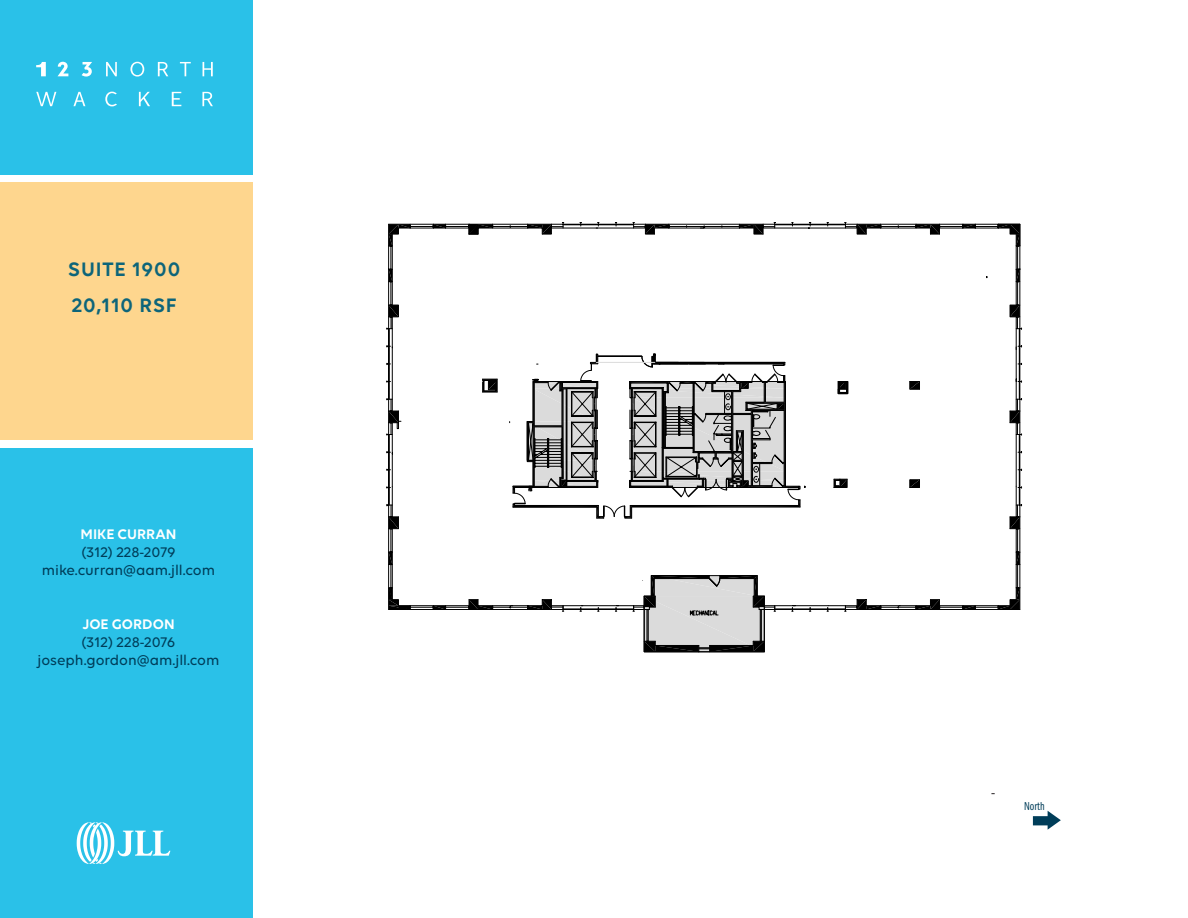
<style>
.page{position:relative;width:1188px;height:918px;background:#fff}
.page>*{position:absolute;margin:0;border:0;box-sizing:border-box;transform-origin:0 0}
.t1{font:600 21px "Volte";letter-spacing:.035em;color:#0d657a}
.t2{font:500 15px/18px "Volte";color:#003d59;text-align:center}
.t3{font:600 15px "Volte";color:#fff}
.t4{font:11.85px "Franklin Gothic URW Com Boo";color:#003d59}
</style>
<div class="page">
<div style="left:0;top:0;width:252px;height:174px;background:#2ac1e8"></div>
<div style="left:0;top:182px;width:252px;height:258px;background:#fed68e"></div>
<div style="left:0;top:448px;width:252px;height:470px;background:#2ac1e8"></div>
<svg style="left:36px;top:92px;width:20px;height:14px"></svg>
<svg style="left:202px;top:92px;width:11px;height:14px"></svg>
<svg style="left:172px;top:92px;width:9px;height:14px"></svg>
<svg style="left:139px;top:92px;width:11px;height:14px"></svg>
<svg style="left:105px;top:92px;width:12px;height:14px"></svg>
<svg style="left:73px;top:92px;width:12px;height:14px"></svg>
<svg style="left:203px;top:62px;width:10px;height:14px"></svg>
<svg style="left:180px;top:62px;width:11px;height:14px"></svg>
<svg style="left:158px;top:62px;width:10px;height:14px"></svg>
<svg style="left:130px;top:62px;width:14px;height:15px"></svg>
<svg style="left:106px;top:62px;width:11px;height:14px"></svg>
<svg style="left:82px;top:62px;width:10px;height:15px"></svg>
<svg style="left:58px;top:62px;width:10px;height:14px"></svg>
<svg style="left:36px;top:62px;width:10px;height:14px"></svg>
<svg style="left:77px;top:822px;width:93px;height:42px"></svg>
<hr style="left:700px;top:228px;width:39px;height:1px;background:#000">
<hr style="left:669px;top:224px;width:70px;height:1px;background:#000">
<hr style="left:669px;top:226px;width:70px;height:1px;background:#000">
<hr style="left:669px;top:228px;width:35px;height:1px;background:#000">
<hr style="left:392px;top:317px;width:1px;height:31px;background:#000">
<hr style="left:389px;top:329px;width:1px;height:70px;background:#000">
<hr style="left:388px;top:329px;width:1px;height:70px;background:#000">
<hr style="left:1016px;top:317px;width:1px;height:33px;background:#000">
<hr style="left:1019px;top:329px;width:1px;height:70px;background:#000">
<hr style="left:1020px;top:329px;width:1px;height:70px;background:#000">
<hr style="left:493px;top:224px;width:35px;height:1px;background:#000">
<hr style="left:493px;top:226px;width:34px;height:1px;background:#000">
<hr style="left:493px;top:228px;width:35px;height:1px;background:#000">
<hr style="left:596px;top:228px;width:49px;height:1px;background:#000">
<hr style="left:563px;top:225px;width:71px;height:1px;background:#000">
<hr style="left:563px;top:224px;width:71px;height:1px;background:#000">
<hr style="left:881px;top:224px;width:35px;height:1px;background:#000">
<hr style="left:881px;top:226px;width:35px;height:1px;background:#000">
<hr style="left:881px;top:228px;width:35px;height:1px;background:#000">
<hr style="left:763px;top:228px;width:46px;height:1px;background:#000">
<hr style="left:775px;top:225px;width:70px;height:1px;background:#000">
<hr style="left:775px;top:224px;width:70px;height:1px;background:#000">
<hr style="left:1016px;top:347px;width:1px;height:35px;background:#000">
<hr style="left:808px;top:228px;width:49px;height:1px;background:#000">
<hr style="left:551px;top:228px;width:47px;height:1px;background:#000">
<hr style="left:392px;top:347px;width:1px;height:64px;background:#000">
<svg style="left:845px;top:222px;width:37px;height:12px"></svg>
<svg style="left:739px;top:222px;width:37px;height:12px"></svg>
<svg style="left:633px;top:222px;width:37px;height:12px"></svg>
<svg style="left:387px;top:224px;width:107px;height:105px"></svg>
<svg style="left:527px;top:222px;width:37px;height:12px"></svg>
<svg style="left:387px;top:354px;width:635px;height:299px"></svg>
<svg style="left:915px;top:224px;width:107px;height:105px"></svg>
<svg style="left:1048px;top:811px;width:13px;height:19px"></svg>
<div style="left:1033px;top:816px;width:16px;height:9px;background:#003d59"></div>
<div style="left:774px;top:625px;width:312px;height:57px;background:#fff"></div>
<p class="t1" style="left:68px;top:257px;width:113px">SUITE 1900</p>
<p class="t1" style="left:72px;top:293px;width:107px">20,110 RSF</p>
<p class="t3" style="left:81px;top:526px;width:97px">MIKE CURRAN</p>
<p class="t2" style="left:42px;top:543px;width:175px">(312) 228-2079 mike.curran@aam.jll.com</p>
<p class="t3" style="left:82px;top:616px;width:94px">JOE GORDON</p>
<p class="t2" style="left:38px;top:633px;width:183px">(312) 228-2076 joseph.gordon@am.jll.com</p>
<p class="t4" style="left:1024px;top:798px;width:22px">North</p>
</div>
